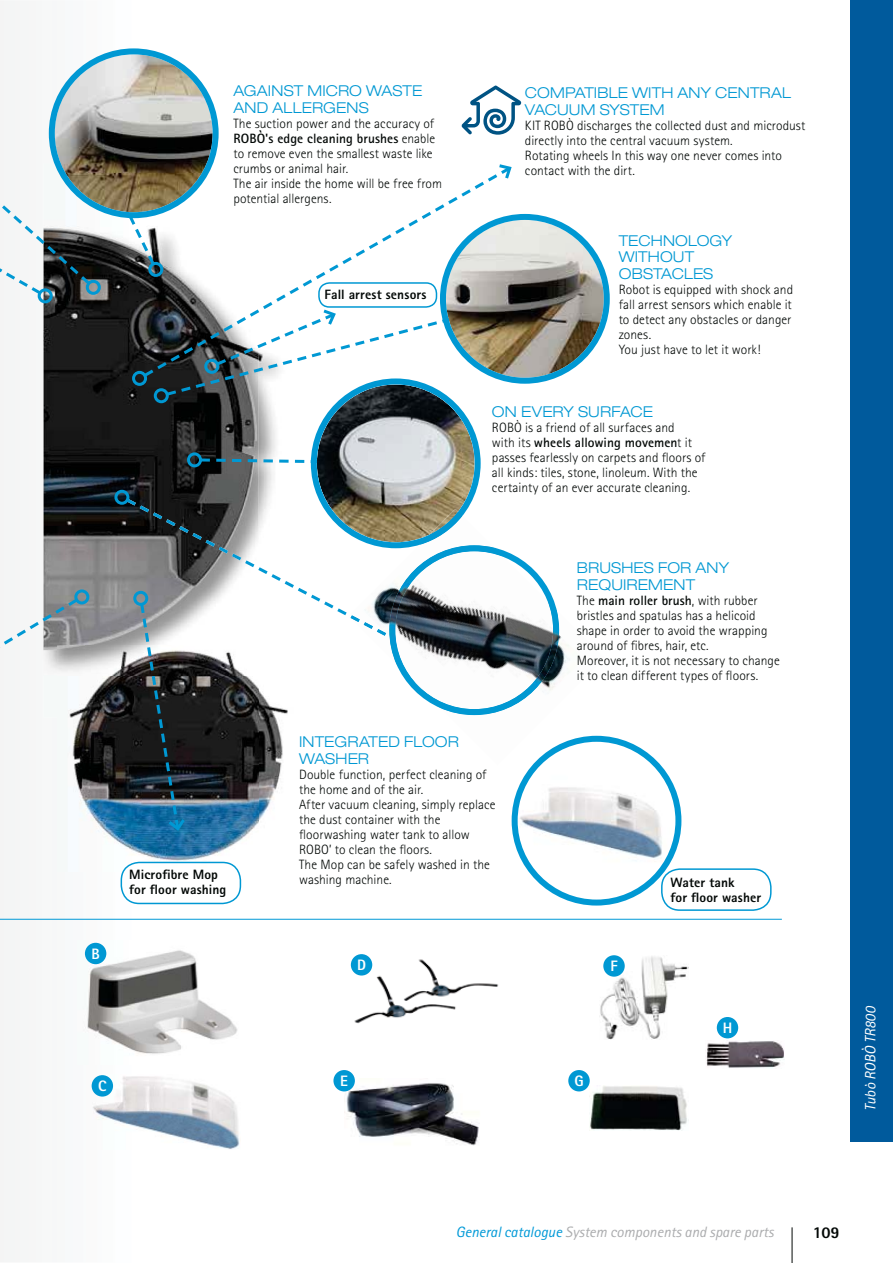
<style>
.page{position:relative;width:893px;height:1263px;background:#fff}
.page>*{position:absolute;margin:0;border:0;box-sizing:border-box;transform-origin:0 0}
.t1{font:800 16.5px "Rotis Sans Serif Std";color:#030806}
.t2{font:800 15.15px "Rotis Sans Serif";color:#fff}
.t3{font:300 expanded 15px/16.5px "Helvetica Neue LT Std";letter-spacing:.01em;color:#0098d3}
.t4{font:italic 15px "Rotis Sans Serif Std";color:#abacae}
.t5{font:italic 15px "Rotis Sans Serif Std";color:#fff}
.t6{font:300 13.5px/15px "Rotis Sans Serif";color:#030806}
.t7{font:800 13.5px/15px "Rotis Sans Serif";letter-spacing:.01em;color:#030806}
.s1{font-weight:700}
.s2{color:#0099d7}
</style>
<div class="page">
<svg style="left:0;top:1px;width:259px;height:1261px"></svg>
<img style="left:43px;top:163px;width:216px;height:482px">
<div style="left:86px;top:280px;width:15px;height:15px;border:3px solid #0098d3;border-radius:50%"></div>
<svg style="left:0;top:81px;width:93px;height:216px"></svg>
<div style="left:38px;top:288px;width:15px;height:15px;border:3px solid #0098d3;border-radius:50%"></div>
<svg style="left:113px;top:209px;width:28px;height:59px"></svg>
<svg style="left:141px;top:164px;width:373px;height:143px"></svg>
<div style="left:132px;top:371px;width:15px;height:15px;border:3px solid #0098d3;border-radius:50%"></div>
<svg style="left:496px;top:164px;width:17px;height:18px"></svg>
<img style="left:55px;top:54px;width:158px;height:158px;border-radius:50%">
<div style="left:49px;top:48px;width:170px;height:170px;border:6px solid #0098d3;border-radius:50%"></div>
<img style="left:446px;top:220px;width:158px;height:158px;border-radius:50%">
<div style="left:440px;top:214px;width:170px;height:170px;border:6px solid #0098d3;border-radius:50%"></div>
<svg style="left:127px;top:499px;width:11px;height:146px;background:#6e7072"></svg>
<div style="left:114px;top:490px;width:15px;height:15px;border:3px solid #0098d3;border-radius:50%"></div>
<img style="left:559px;top:626px;width:43px;height:125px">
<svg style="left:0;top:596px;width:81px;height:144px"></svg>
<div style="left:74px;top:589px;width:15px;height:15px;border:3px solid #0098d3;border-radius:50%"></div>
<img style="left:57px;top:645px;width:202px;height:227px">
<div style="left:133px;top:591px;width:15px;height:15px;border:3px solid #0098d3;border-radius:50%"></div>
<svg style="left:138px;top:307px;width:421px;height:526px"></svg>
<img style="left:518px;top:742px;width:157px;height:158px;border-radius:50%">
<div style="left:512px;top:736px;width:169px;height:170px;border:6px solid #0098d3;border-radius:50%"></div>
<div style="left:661px;top:868px;width:110px;height:43px;border:2px solid #0098d3;border-radius:18px"></div>
<div style="left:121px;top:862px;width:120px;height:42px;border:2px solid #0098d3;border-radius:18px"></div>
<div style="left:318px;top:282px;width:119px;height:26px;border:2px solid #0098d3;border-radius:10px"></div>
<img style="left:351px;top:954px;width:148px;height:70px">
<div style="left:351px;top:954px;width:21px;height:22px;background:#0098d3;border-radius:50%"></div>
<img style="left:600px;top:955px;width:89px;height:85px">
<div style="left:603px;top:955px;width:22px;height:22px;background:#0098d3;border-radius:50%"></div>
<img style="left:590px;top:1086px;width:99px;height:45px">
<div style="left:568px;top:1070px;width:22px;height:21px;background:#0098d3;border-radius:50%"></div>
<img style="left:706px;top:1041px;width:78px;height:27px">
<div style="left:717px;top:1017px;width:21px;height:21px;background:#0098d3;border-radius:50%"></div>
<img style="left:78px;top:941px;width:167px;height:124px">
<div style="left:85px;top:943px;width:21px;height:21px;background:#0098d3;border-radius:50%"></div>
<img style="left:92px;top:1074px;width:149px;height:76px">
<div style="left:92px;top:1075px;width:21px;height:22px;background:#0098d3;border-radius:50%"></div>
<img style="left:344px;top:1083px;width:135px;height:63px">
<div style="left:333px;top:1070px;width:22px;height:21px;background:#0098d3;border-radius:50%"></div>
<hr style="left:0;top:919px;width:782px;height:1px;background:#0099d7">
<div style="left:850px;top:0;width:43px;height:1142px;background:#005a9c"></div>
<hr style="left:792px;top:1227px;width:1px;height:36px;background:#030806">
<svg style="left:461px;top:86px;width:60px;height:49px"></svg>
<p class="t3" style="left:233px;top:84px;width:190px">AGAINST MICRO WASTE<br>AND ALLERGENS</p>
<p class="t6" style="left:233px;top:117px;width:210px">The suction power and the accuracy of<br><span class="s1">ROBÒ's edge cleaning brushes</span> enable to remove even the smallest waste like crumbs or animal hair.<br>The air inside the home will be free from potential allergens.</p>
<p class="t7" style="left:325px;top:288px;width:103px">Fall arrest sensors</p>
<p class="t3" style="left:525px;top:86px;width:268px">COMPATIBLE WITH ANY CENTRAL<br>VACUUM SYSTEM</p>
<p class="t6" style="left:525px;top:119px;width:282px">KIT ROBÒ discharges the collected dust and microdust directly into the central vacuum system.<br>Rotating wheels In this way one never comes into contact with the dirt.</p>
<p class="t3" style="left:619px;top:233px;width:115px">TECHNOLOGY<br>WITHOUT<br>OBSTACLES</p>
<p class="t6" style="left:619px;top:283px;width:176px">Robot is equipped with shock and fall arrest sensors which enable it to detect any obstacles or danger zones.<br>You just have to let it work!</p>
<p class="t3" style="left:492px;top:405px;width:163px">ON EVERY SURFACE</p>
<p class="t6" style="left:492px;top:421px;width:215px">ROBÒ is a friend of all surfaces and<br>with its <span class="s1">wheels allowing movemen</span>t it passes fearlessly on carpets and floors of all kinds: tiles, stone, linoleum. With the certainty of an ever accurate cleaning.</p>
<p class="t3" style="left:577px;top:561px;width:154px">BRUSHES FOR ANY<br>REQUIREMENT</p>
<p class="t6" style="left:577px;top:594px;width:205px">The <span class="s1">main roller brush</span>, with rubber bristles and spatulas has a helicoid shape in order to avoid the wrapping around of fibres, hair, etc.<br>Moreover, it is not necessary to change it to clean different types of floors.</p>
<p class="t2" style="left:91px;top:948px;width:10px">B</p>
<p class="t3" style="left:299px;top:735px;width:161px">INTEGRATED FLOOR<br>WASHER</p>
<p class="t6" style="left:299px;top:768px;width:198px">Double function, perfect cleaning of the home and of the air.<br>After vacuum cleaning, simply replace the dust container with the floorwashing water tank to allow<br>ROBO’ to clean the floors.<br>The Mop can be safely washed in the washing machine.</p>
<p class="t7" style="left:129px;top:868px;width:99px">Microfibre Mop for floor washing</p>
<p class="t7" style="left:670px;top:877px;width:92px">Water tank<br>for floor washer</p>
<p class="t2" style="left:357px;top:960px;width:10px">D</p>
<p class="t2" style="left:610px;top:961px;width:9px">F</p>
<p class="t2" style="left:723px;top:1022px;width:11px">H</p>
<p class="t2" style="left:98px;top:1081px;width:10px">C</p>
<p class="t2" style="left:340px;top:1075px;width:9px">E</p>
<p class="t2" style="left:574px;top:1075px;width:11px">G</p>
<p class="t5" style="left:865px;top:1111px;width:106px;rotate:-90deg">Tubò ROBÒ TR800</p>
<p class="t4" style="left:456px;top:1226px;width:319px"><span class="s2">General catalogue</span> System components and spare parts</p>
<p class="t1" style="left:813px;top:1222px;width:28px">109</p>
</div>
